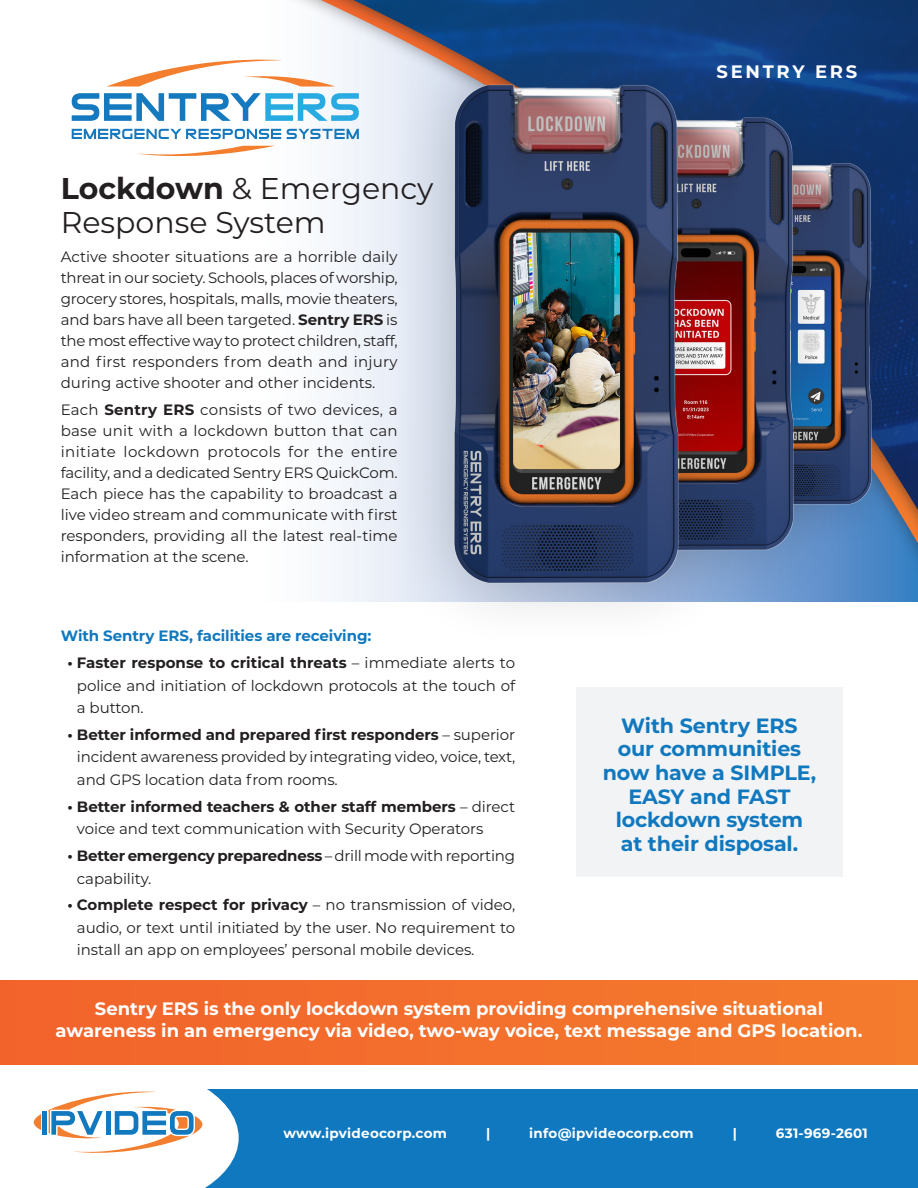
<style>
.page{position:relative;width:918px;height:1188px;background:#fff}
.page>*{position:absolute;margin:0;border:0;box-sizing:border-box;transform-origin:0 0}
.t1{font:30px/34.5px "Montserrat";color:#231f20}
.t2{font:700 20.7px/23.5px "Montserrat";letter-spacing:-.005em;color:#1078bf;text-align:center}
.t3{font:700 18px/21.6px "Montserrat";color:#fff;text-align:center}
.t4{font:700 18px "Montserrat";letter-spacing:.15em;color:#fff}
.t5{font:15px/21px "Montserrat";letter-spacing:-.005em;color:#231f20;text-align:justify}
.t6{font:700 15px "Montserrat";letter-spacing:-.005em;color:#1078bf}
.t7{font:700 13.5px "Montserrat";letter-spacing:.02em;color:#fff}
.s1{font-weight:700}
</style>
<div class="page">
<div style="left:230px;top:0;width:688px;height:604px;background:#231f20;opacity:.41"></div>
<div style="left:266px;top:0;width:652px;height:568px;background:#f9fafc"></div>
<img style="left:353px;top:0;width:565px;height:510px">
<div style="left:0;top:1089px;width:918px;height:99px;background:#1078bf"></div>
<svg style="left:0;top:1064px;width:239px;height:124px"></svg>
<svg style="left:108px;top:59px;width:226px;height:27px"></svg>
<svg style="left:137px;top:146px;width:137px;height:11px"></svg>
<svg style="left:72px;top:93px;width:287px;height:28px"></svg>
<svg style="left:72px;top:129px;width:209px;height:10px"></svg>
<svg style="left:287px;top:129px;width:72px;height:10px"></svg>
<div style="left:0;top:980px;width:918px;height:84px;background:#f3702c"></div>
<div style="left:672px;top:119px;width:245px;height:431px;background:#231f20;opacity:.24"></div>
<img style="left:851px;top:161px;width:21px;height:344px">
<div style="left:540px;top:61px;width:311px;height:547px;background:#231f20;opacity:.24"></div>
<img style="left:745px;top:115px;width:48px;height:436px">
<div style="left:387px;top:21px;width:358px;height:628px;background:#231f20;opacity:.24"></div>
<img style="left:453px;top:83px;width:226px;height:500px">
<div style="left:576px;top:687px;width:267px;height:190px;background:#f2f3f4"></div>
<p class="t1" style="left:61px;top:170px;width:374px"><span class="s1">Lockdown</span> &amp; Emergency<br>Response System</p>
<p class="t5" style="left:61px;top:245px;width:338px">Active shooter situations are a horrible daily threat in our society. Schools, places of worship, grocery stores, hospitals, malls, movie theaters, and bars have all been targeted. <span class="s1">Sentry ERS</span> is the most effective way to protect children, staff, and first responders from death and injury during active shooter and other incidents.</p>
<p class="t5" style="left:61px;top:399px;width:338px">Each <span class="s1">Sentry ERS</span> consists of two devices, a base unit with a lockdown button that can initiate lockdown protocols for the entire facility, and a dedicated Sentry ERS QuickCom.<br>Each piece has the capability to broadcast a live video stream and communicate with first responders, providing all the latest real-time information at the scene.</p>
<p class="t6" style="left:61px;top:625px;width:312px">With Sentry ERS, facilities are receiving:</p>
<p class="t5" style="left:77px;top:651px;width:440px;line-height:22.5px;text-indent:-9px"><span class="s1">• Faster response to critical threats</span> – immediate alerts to police and initiation of lockdown protocols at the touch of a button.</p>
<p class="t5" style="left:77px;top:723px;width:440px;line-height:22.5px;text-indent:-9px"><span class="s1">• Better informed and prepared first responders</span> – superior incident awareness provided by integrating video, voice, text, and GPS location data from rooms.</p>
<p class="t5" style="left:77px;top:795px;width:440px;line-height:22.5px;text-indent:-9px"><span class="s1">• Better informed teachers &amp; other staff members</span> – direct voice and text communication with Security Operators</p>
<p class="t5" style="left:77px;top:844px;width:440px;line-height:22.5px;text-indent:-9px"><span class="s1">• Better emergency preparedness</span> – drill mode with reporting capability.</p>
<p class="t5" style="left:77px;top:893px;width:440px;line-height:22.5px;text-indent:-9px"><span class="s1">• Complete respect for privacy</span> – no transmission of video, audio, or text until initiated by the user. No requirement to install an app on employees’ personal mobile devices.</p>
<p class="t4" style="left:717px;top:59px;width:142px">SENTRY ERS</p>
<p class="t2" style="left:603px;top:713px;width:215px">With Sentry ERS our communities now have a SIMPLE,<br>EASY and FAST lockdown system at their disposal.</p>
<p class="t3" style="left:56px;top:997px;width:808px">Sentry ERS is the only lockdown system providing comprehensive situational awareness in an emergency via video, two-way voice, text message and GPS location.</p>
<p class="t7" style="left:283px;top:1123px;width:165px">www.ipvideocorp.com</p>
<p class="t7" style="left:486px;top:1123px;width:6px">|</p>
<p class="t7" style="left:529px;top:1123px;width:166px">info@ipvideocorp.com</p>
<p class="t7" style="left:733px;top:1123px;width:6px">|</p>
<p class="t7" style="left:776px;top:1123px;width:93px">631-969-2601</p>
</div>
